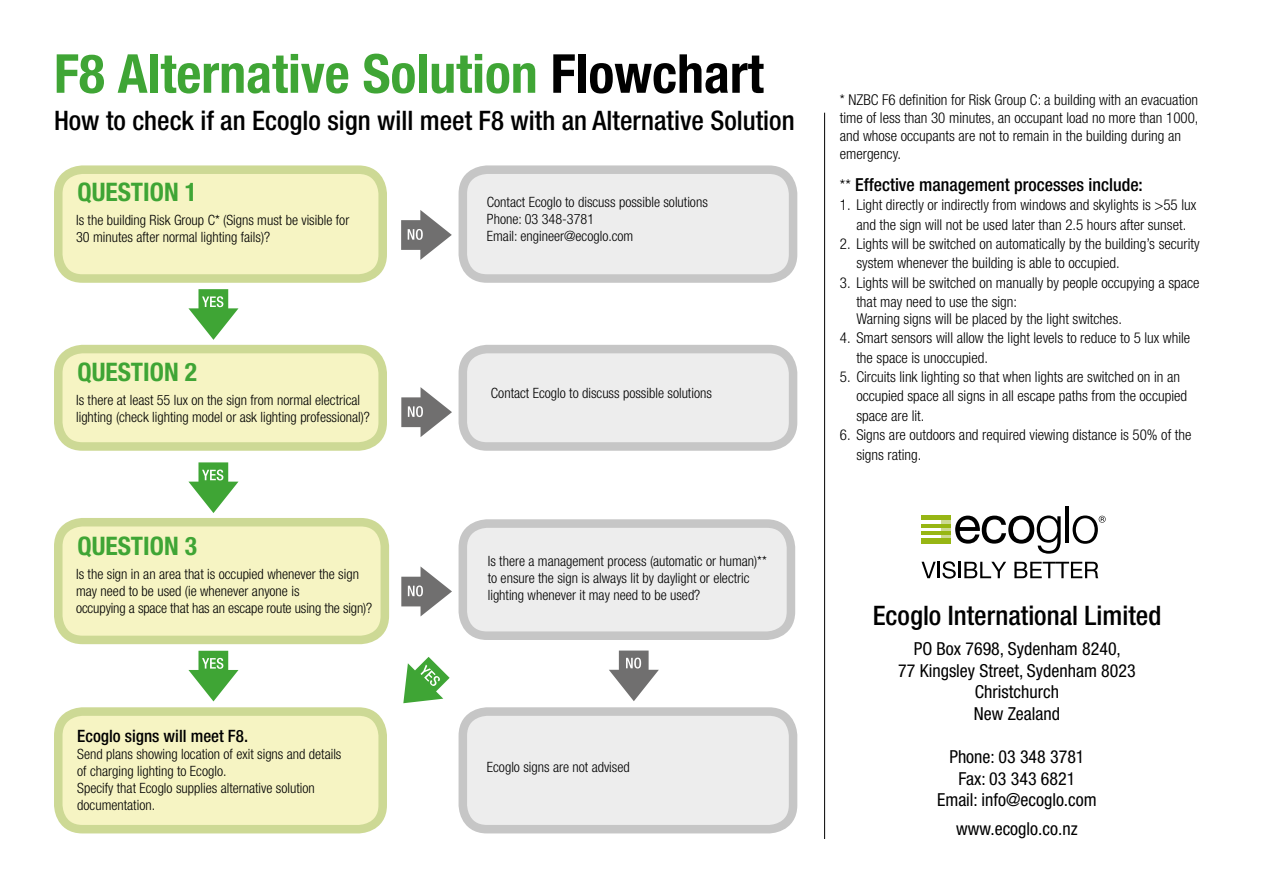
<style>
.page{position:relative;width:1263px;height:893px;background:#fff}
.page>*{position:absolute;margin:0;border:0;box-sizing:border-box;transform-origin:0 0}
.t1{font:700 condensed 53.85px "Helvetica Neue";color:#3fa535}
.t2{font:500 condensed 26.85px "Helvetica Neue";color:#000}
.t3{font:700 condensed 25.5px "Helvetica Neue";color:#3fa535}
.t4{font:condensed 18px/21.5px "Helvetica Neue";color:#000;text-align:center}
.t5{font:500 condensed 18px "Helvetica Neue";color:#000}
.t6{font:500 condensed 17.1px "Helvetica Neue";color:#000}
.t7{font:300 condensed 15px/19.5px "Helvetica Neue";color:#000}
.t8{font:300 condensed 14.25px/17.1px "Helvetica Neue";color:#000}
.s1{color:#000}
.s2{font-weight:300;font-size:16.5px}
</style>
<div class="page">
<div style="left:922px;top:515px;width:29px;height:5px;background:#97b614"></div>
<hr style="left:941px;top:520px;width:10px;height:4px;background:#cdd995">
<svg style="left:922px;top:527px;width:19px;height:1px"></svg>
<svg style="left:941px;top:527px;width:10px;height:4px"></svg>
<svg style="left:922px;top:534px;width:19px;height:1px"></svg>
<svg style="left:941px;top:534px;width:10px;height:4px"></svg>
<div style="left:922px;top:538px;width:29px;height:6px;background:#97b614"></div>
<hr style="left:922px;top:531px;width:29px;height:3px;background:#97b614">
<hr style="left:922px;top:524px;width:29px;height:3px;background:#97b614">
<svg style="left:955px;top:515px;width:106px;height:39px"></svg>
<hr style="left:1066px;top:506px;width:3px;height:37px;background:#000">
<svg style="left:1072px;top:515px;width:34px;height:29px"></svg>
<svg style="left:921px;top:562px;width:15px;height:16px"></svg>
<hr style="left:937px;top:562px;width:3px;height:16px;background:#000">
<svg style="left:942px;top:561px;width:14px;height:18px"></svg>
<hr style="left:958px;top:562px;width:3px;height:16px;background:#000">
<svg style="left:964px;top:562px;width:42px;height:16px"></svg>
<svg style="left:1014px;top:562px;width:84px;height:16px"></svg>
<hr style="left:824px;top:113px;width:1px;height:726px;background:#000">
<svg style="left:188px;top:289px;width:50px;height:51px"></svg>
<svg style="left:188px;top:462px;width:50px;height:51px"></svg>
<svg style="left:188px;top:651px;width:50px;height:50px"></svg>
<svg style="left:403px;top:657px;width:47px;height:46px"></svg>
<svg style="left:401px;top:210px;width:51px;height:50px"></svg>
<svg style="left:401px;top:387px;width:51px;height:50px"></svg>
<svg style="left:401px;top:566px;width:51px;height:50px"></svg>
<svg style="left:609px;top:651px;width:50px;height:50px"></svg>
<div style="left:58px;top:170px;width:325px;height:108px;background:#f6f4c3;border-radius:24px"></div>
<div style="left:54px;top:165px;width:333px;height:118px;border:9px solid #cdd995;border-radius:24px"></div>
<div style="left:463px;top:170px;width:330px;height:108px;background:#ededed;border-radius:24px"></div>
<div style="left:459px;top:165px;width:338px;height:118px;border:9px solid #c6c6c6;border-radius:24px"></div>
<div style="left:58px;top:349px;width:325px;height:97px;background:#f6f4c3;border-radius:24px"></div>
<div style="left:54px;top:345px;width:333px;height:106px;border:9px solid #cdd995;border-radius:24px"></div>
<div style="left:463px;top:349px;width:330px;height:97px;background:#ededed;border-radius:24px"></div>
<div style="left:459px;top:345px;width:338px;height:106px;border:9px solid #c6c6c6;border-radius:24px"></div>
<div style="left:58px;top:522px;width:327px;height:118px;background:#f6f4c3;border-radius:24px"></div>
<div style="left:54px;top:518px;width:335px;height:126px;border:9px solid #cdd995;border-radius:24px"></div>
<div style="left:463px;top:524px;width:328px;height:112px;background:#ededed;border-radius:24px"></div>
<div style="left:459px;top:519px;width:336px;height:121px;border:9px solid #c6c6c6;border-radius:24px"></div>
<div style="left:58px;top:712px;width:325px;height:117px;background:#f6f4c3;border-radius:24px"></div>
<div style="left:54px;top:707px;width:333px;height:126px;border:9px solid #cdd995;border-radius:24px"></div>
<div style="left:463px;top:712px;width:330px;height:117px;background:#ededed;border-radius:24px"></div>
<div style="left:459px;top:707px;width:338px;height:126px;border:9px solid #c6c6c6;border-radius:24px"></div>
<h1 class="t1" style="left:54px;top:41px;width:711px">F8 Alternative Solution <span class="s1">Flowchart</span></h1>
<h2 class="t2" style="left:54px;top:104px;width:742px">How to check if an Ecoglo sign will meet F8 with an Alternative Solution</h2>
<h3 class="t3" style="left:77px;top:177px;width:121px">QUESTION 1</h3>
<p class="t8" style="left:76px;top:212px;width:275px">Is the building Risk Group C* (Signs must be visible for<br>30 minutes after normal lighting fails)?</p>
<h3 class="t3" style="left:77px;top:356px;width:121px">QUESTION 2</h3>
<p class="t8" style="left:76px;top:391px;width:295px">Is there at least 55 lux on the sign from normal electrical lighting (check lighting model or ask lighting professional)?</p>
<h3 class="t3" style="left:77px;top:530px;width:121px">QUESTION 3</h3>
<p class="t8" style="left:76px;top:565px;width:298px">Is the sign in an area that is occupied whenever the sign may need to be used (ie whenever anyone is<br>occupying a space that has an escape route using the sign)?</p>
<p class="t6" style="left:77px;top:726px;width:172px">Ecoglo signs will meet F8.</p>
<p class="t8" style="left:77px;top:745px;width:266px">Send plans showing location of exit signs and details of charging lighting to Ecoglo.<br>Specify that Ecoglo supplies alternative solution documentation.</p>
<p class="t8" style="left:487px;top:193px;width:222px">Contact Ecoglo to discuss possible solutions<br>Phone: 03 348-3781<br>Email: engineer@ecoglo.com</p>
<p class="t8" style="left:491px;top:385px;width:222px">Contact Ecoglo to discuss possible solutions</p>
<p class="t8" style="left:488px;top:552px;width:280px">Is there a management process (automatic or human)** to ensure the sign is always lit by daylight or electric lighting whenever it may need to be used?</p>
<p class="t8" style="left:487px;top:759px;width:144px">Ecoglo signs are not advised</p>
<p class="t7" style="left:840px;top:91px;width:360px;line-height:18px">* NZBC F6 definition for Risk Group C: a building with an evacuation time of less than 30 minutes, an occupant load no more than 1000, and whose occupants are not to remain in the building during an emergency.</p>
<p class="t5" style="left:840px;top:174px;width:305px"><span class="s2">**</span> Effective management processes include:</p>
<p class="t7" style="left:840px;top:195px;width:358px;text-align:center">1. Light directly or indirectly from windows and skylights is &gt;55 lux and the sign will not be used later than 2.5 hours after sunset.</p>
<p class="t7" style="left:856px;top:234px;width:345px;text-indent:-16px">2. Lights will be switched on automatically by the building’s security system whenever the building is able to occupied.</p>
<p class="t7" style="left:856px;top:273px;width:345px;text-indent:-16px">3. Lights will be switched on manually by people occupying a space that may need to use the sign:</p>
<p class="t7" style="left:856px;top:309px;width:267px">Warning signs will be placed by the light switches.</p>
<p class="t7" style="left:856px;top:328px;width:335px;text-indent:-16px">4. Smart sensors will allow the light levels to reduce to 5 lux while the space is unoccupied.</p>
<p class="t7" style="left:856px;top:367px;width:332px;text-indent:-16px">5. Circuits link lighting so that when lights are switched on in an occupied space all signs in all escape paths from the occupied space are lit.</p>
<p class="t7" style="left:856px;top:425px;width:337px;text-indent:-16px">6. Signs are outdoors and required viewing distance is 50% of the signs rating.</p>
<h2 class="t2" style="left:873px;top:599px;width:290px">Ecoglo International Limited</h2>
<p class="t4" style="left:898px;top:638px;width:239px">PO Box 7698, Sydenham 8240,<br>77 Kingsley Street, Sydenham 8023<br>Christchurch<br>New Zealand</p>
<p class="t4" style="left:937px;top:746px;width:161px">Phone: 03 348 3781<br>Fax: 03 343 6821<br>Email: info@ecoglo.com</p>
<p class="t4" style="left:956px;top:817px;width:123px">www.ecoglo.co.nz</p>
</div>
